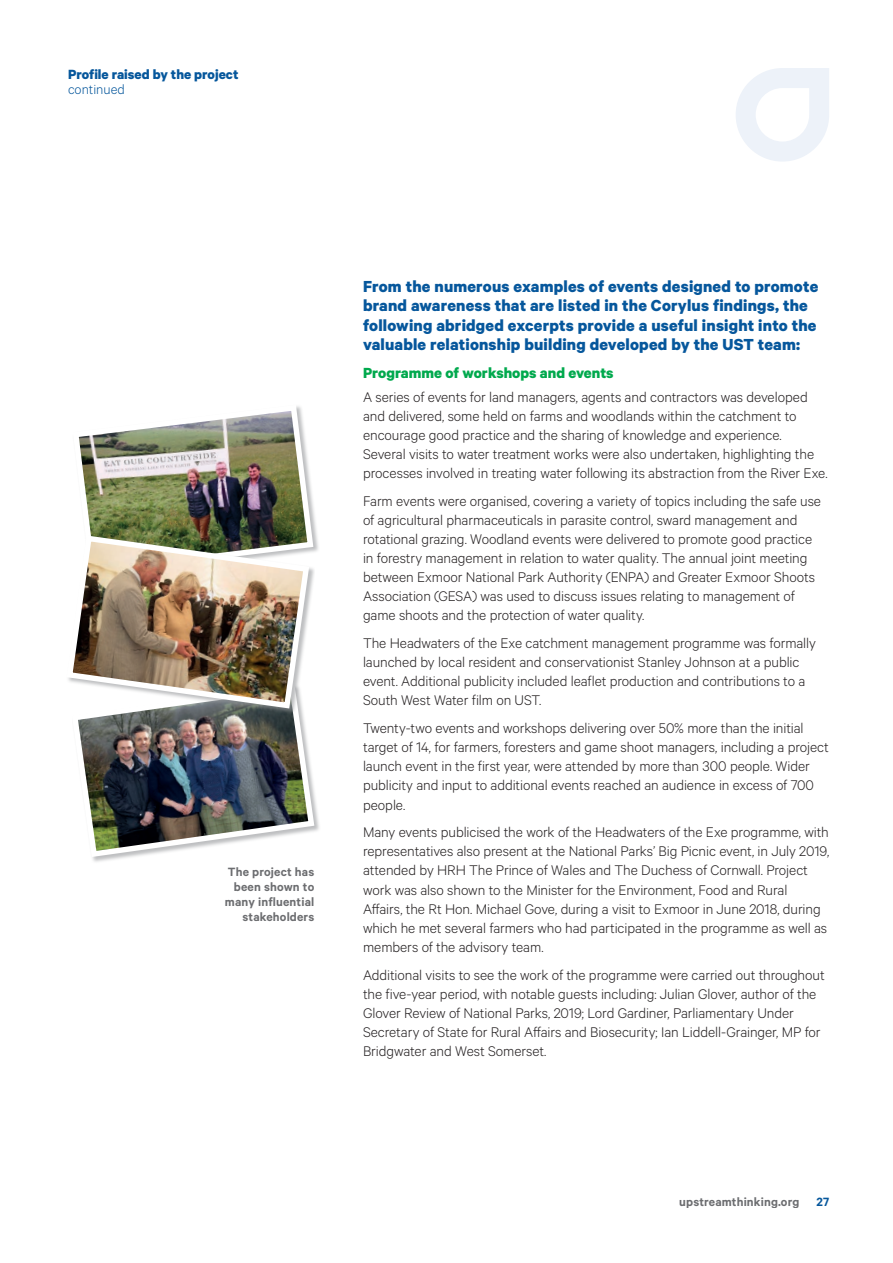
<style>
.page{position:relative;width:893px;height:1263px;background:#fff}
.page>*{position:absolute;margin:0;border:0;box-sizing:border-box;transform-origin:0 0}
.Sub_header{font:700 18px/19.5px "Calibre";letter-spacing:.01em;color:#06579c}
.Sub_header_2{font:700 16.5px "Calibre";color:#00a94d}
.Body{font:300 15.75px/19px "Calibre";letter-spacing:-.005em;color:#231f20}
.Section_header{font:700 15px/15px "Calibre";color:#06579c}
.Captions{font:600 13.5px/15px "Calibre";letter-spacing:.01em;color:#6c6d70;text-align:right}
.t1{font:600 13.5px "Calibre";color:#06579c}
.s1{font-weight:300}
</style>
<div class="page">
<svg style="left:736px;top:68px;width:93px;height:94px"></svg>
<img style="left:68px;top:406px;width:249px;height:454px">
<p class="Section_header" style="left:68px;top:67px;width:172px">Profile raised by the project <span class="s1">continued</span></p>
<p class="Captions" style="left:225px;top:863px;width:91px">The project has been shown to many influential stakeholders</p>
<p class="Sub_header" style="left:363px;top:276px;width:457px">From the numerous examples of events designed to promote brand awareness that are listed in the Corylus findings, the following abridged excerpts provide a useful insight into the valuable relationship building developed by the UST team:</p>
<p class="Sub_header_2" style="left:363px;top:363px;width:252px">Programme of workshops and events</p>
<p class="Body" style="left:363px;top:386px;width:466px">A series of events for land managers, agents and contractors was developed and delivered, some held on farms and woodlands within the catchment to encourage good practice and the sharing of knowledge and experience.<br>Several visits to water treatment works were also undertaken, highlighting the processes involved in treating water following its abstraction from the River Exe.</p>
<p class="Body" style="left:363px;top:491px;width:460px">Farm events were organised, covering a variety of topics including the safe use of agricultural pharmaceuticals in parasite control, sward management and rotational grazing. Woodland events were delivered to promote good practice in forestry management in relation to water quality. The annual joint meeting between Exmoor National Park Authority (ENPA) and Greater Exmoor Shoots Association (GESA) was used to discuss issues relating to management of game shoots and the protection of water quality.</p>
<p class="Body" style="left:363px;top:633px;width:454px">The Headwaters of the Exe catchment management programme was formally launched by local resident and conservationist Stanley Johnson at a public event. Additional publicity included leaflet production and contributions to a South West Water film on UST.</p>
<p class="Body" style="left:363px;top:718px;width:467px">Twenty-two events and workshops delivering over 50% more than the initial target of 14, for farmers, foresters and game shoot managers, including a project launch event in the first year, were attended by more than 300 people. Wider publicity and input to additional events reached an audience in excess of 700 people.</p>
<p class="Body" style="left:363px;top:822px;width:468px">Many events publicised the work of the Headwaters of the Exe programme, with representatives also present at the National Parks’ Big Picnic event, in July 2019, attended by HRH The Prince of Wales and The Duchess of Cornwall. Project work was also shown to the Minister for the Environment, Food and Rural Affairs, the Rt Hon. Michael Gove, during a visit to Exmoor in June 2018, during which he met several farmers who had participated in the programme as well as members of the advisory team.</p>
<p class="Body" style="left:363px;top:964px;width:463px">Additional visits to see the work of the programme were carried out throughout the five-year period, with notable guests including: Julian Glover, author of the Glover Review of National Parks, 2019; Lord Gardiner, Parliamentary Under Secretary of State for Rural Affairs and Biosecurity; Ian Liddell-Grainger, MP for Bridgwater and West Somerset.</p>
<p class="Captions" style="left:679px;top:1193px;width:122px">upstreamthinking.org</p>
<p class="t1" style="left:816px;top:1193px;width:14px">27</p>
</div>
